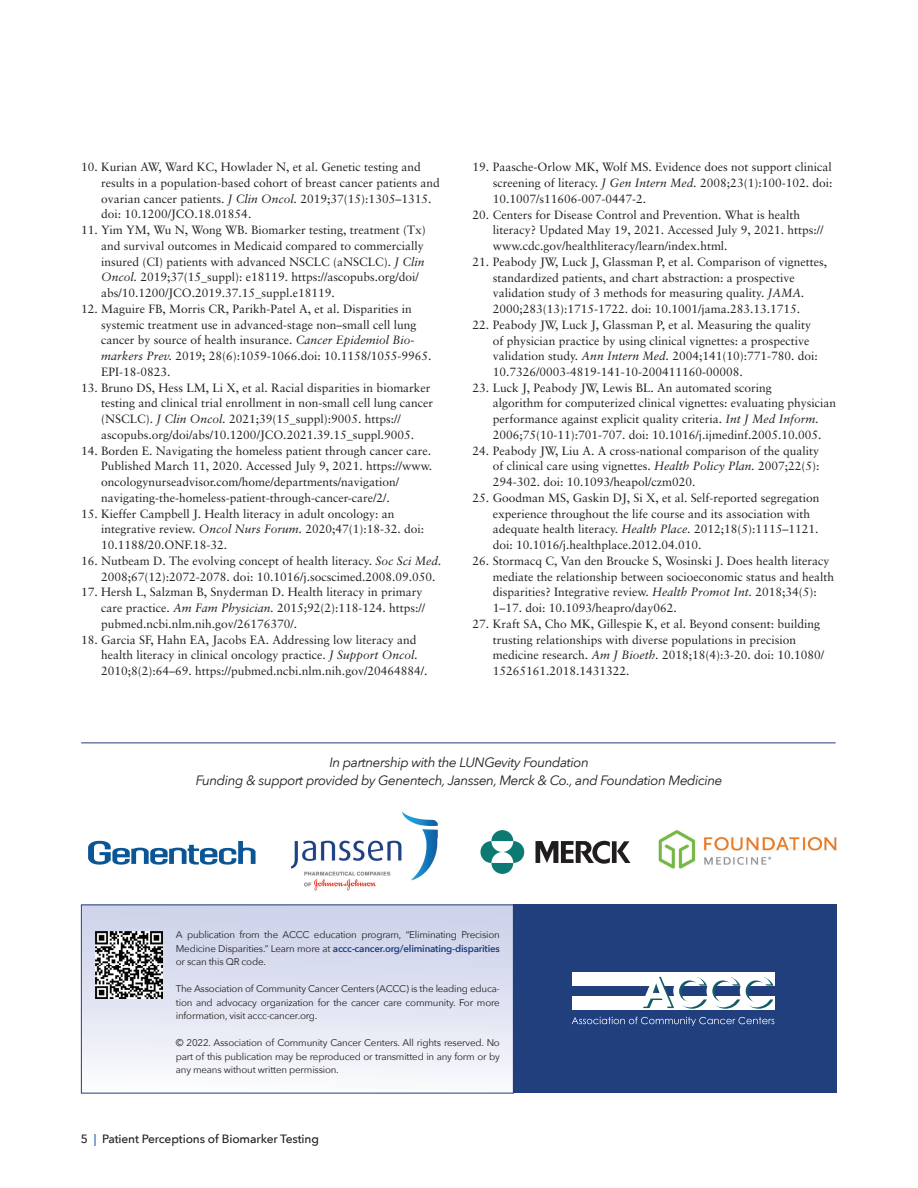
<style>
.page{position:relative;width:918px;height:1188px;background:#fff}
.page>*{position:absolute;margin:0;border:0;box-sizing:border-box;transform-origin:0 0}
.t1{font:italic 13.5px/18px "Avenir Next";letter-spacing:-.03em;color:#231f20;text-align:center}
.t2{font:12px/15.8px "Sabon";color:#231f20}
.t3{font:500 12px "Avenir Next";letter-spacing:-.01em;color:#231f20}
.t4{font:9.75px/13.5px "Avenir Next";letter-spacing:-.02em;color:#231f20;text-align:justify}
.s1{font-style:italic}
.s2{font-weight:600;color:#213e7d}
.s3{color:#1a53a4}
</style>
<div class="page">
<svg style="left:83px;top:906px;width:429px;height:168px"></svg>
<div style="left:513px;top:904px;width:324px;height:190px;background:#213e7d"></div>
<div style="left:81px;top:904px;width:433px;height:190px;border:1px solid #213e7d"></div>
<div style="left:572px;top:973px;width:203px;height:13px;background:#fff"></div>
<div style="left:572px;top:996px;width:202px;height:13px;background:#fff"></div>
<svg style="left:643px;top:976px;width:130px;height:33px"></svg>
<svg style="left:572px;top:1017px;width:202px;height:9px"></svg>
<img style="left:95px;top:932px;width:67px;height:67px">
<hr style="left:81px;top:742px;width:755px;height:1px;background:#213e7d">
<img style="left:290px;top:811px;width:148px;height:80px">
<svg style="left:536px;top:840px;width:94px;height:24px"></svg>
<svg style="left:480px;top:830px;width:44px;height:44px"></svg>
<svg style="left:88px;top:841px;width:168px;height:24px"></svg>
<img style="left:658px;top:830px;width:179px;height:39px">
<p class="t2" style="left:101px;top:159px;width:340px;text-indent:-20px">10. Kurian AW, Ward KC, Howlader N, et al. Genetic testing and results in a population-based cohort of breast cancer patients and ovarian cancer patients. <span class="s1">J Clin Oncol.</span> 2019;37(15):1305–1315. doi: 10.1200/JCO.18.01854.</p>
<p class="t2" style="left:101px;top:222px;width:326px;text-indent:-20px">11. Yim YM, Wu N, Wong WB. Biomarker testing, treatment (Tx) and survival outcomes in Medicaid compared to commercially insured (CI) patients with advanced NSCLC (aNSCLC). <span class="s1">J Clin Oncol.</span> 2019;37(15_suppl): e18119. https://ascopubs.org/doi/ abs/10.1200/JCO.2019.37.15_suppl.e18119.</p>
<p class="t2" style="left:101px;top:301px;width:332px;text-indent:-20px">12. Maguire FB, Morris CR, Parikh-Patel A, et al. Disparities in systemic treatment use in advanced-stage non–small cell lung cancer by source of health insurance. <span class="s1">Cancer Epidemiol Bio&shy;markers Prev.</span> 2019; 28(6):1059-1066.doi: 10.1158/1055-9965.<br>EPI-18-0823.</p>
<p class="t2" style="left:101px;top:380px;width:334px;text-indent:-20px">13. Bruno DS, Hess LM, Li X, et al. Racial disparities in biomarker testing and clinical trial enrollment in non-small cell lung cancer (NSCLC). <span class="s1">J Clin Oncol.</span> 2021;39(15_suppl):9005. https:// ascopubs.org/doi/abs/10.1200/JCO.2021.39.15_suppl.9005.</p>
<p class="t2" style="left:101px;top:442px;width:333px;text-indent:-20px">14. Borden E. Navigating the homeless patient through cancer care.<br>Published March 11, 2020. Accessed July 9, 2021. https://www. oncologynurseadvisor.com/home/departments/navigation/ navigating-the-homeless-patient-through-cancer-care/2/.</p>
<p class="t2" style="left:101px;top:505px;width:325px;text-indent:-20px">15. Kieffer Campbell J. Health literacy in adult oncology: an integrative review. <span class="s1">Oncol Nurs Forum.</span> 2020;47(1):18-32. doi:<br>10.1188/20.ONF.18-32.</p>
<p class="t2" style="left:101px;top:553px;width:342px;text-indent:-20px">16. Nutbeam D. The evolving concept of health literacy. <span class="s1">Soc Sci Med.<br></span>2008;67(12):2072-2078. doi: 10.1016/j.socscimed.2008.09.050.</p>
<p class="t2" style="left:101px;top:584px;width:326px;text-indent:-20px">17. Hersh L, Salzman B, Snyderman D. Health literacy in primary care practice. <span class="s1">Am Fam Physician.</span> 2015;92(2):118-124. https:// pubmed.ncbi.nlm.nih.gov/26176370/.</p>
<p class="t2" style="left:101px;top:631px;width:328px;text-indent:-20px">18. Garcia SF, Hahn EA, Jacobs EA. Addressing low literacy and health literacy in clinical oncology practice. <span class="s1">J Support Oncol.<br></span>2010;8(2):64–69. https://pubmed.ncbi.nlm.nih.gov/20464884/.</p>
<p class="t2" style="left:493px;top:159px;width:341px;text-align:justify;text-indent:-20px">19. Paasche-Orlow MK, Wolf MS. Evidence does not support clinical screening of literacy. <span class="s1">J Gen Intern Med.</span> 2008;23(1):100-102. doi:<br>10.1007/s11606-007-0447-2.</p>
<p class="t2" style="left:493px;top:206px;width:332px;text-indent:-20px">20. Centers for Disease Control and Prevention. What is health literacy? Updated May 19, 2021. Accessed July 9, 2021. https:// www.cdc.gov/healthliteracy/learn/index.html.</p>
<p class="t2" style="left:493px;top:254px;width:336px;text-indent:-20px">21. Peabody JW, Luck J, Glassman P, et al. Comparison of vignettes, standardized patients, and chart abstraction: a prospective validation study of 3 methods for measuring quality. <span class="s1">JAMA.<br></span>2000;283(13):1715-1722. doi: 10.1001/jama.283.13.1715.</p>
<p class="t2" style="left:493px;top:317px;width:327px;text-indent:-20px">22. Peabody JW, Luck J, Glassman P, et al. Measuring the quality of physician practice by using clinical vignettes: a prospective validation study. <span class="s1">Ann Intern Med.</span> 2004;141(10):771-780. doi:<br>10.7326/0003-4819-141-10-200411160-00008.</p>
<p class="t2" style="left:493px;top:380px;width:345px;text-indent:-20px">23. Luck J, Peabody JW, Lewis BL. An automated scoring<br>algorithm for computerized clinical vignettes: evaluating physician performance against explicit quality criteria. <span class="s1">Int J Med Inform.<br></span>2006;75(10-11):701-707. doi: 10.1016/j.ijmedinf.2005.10.005.</p>
<p class="t2" style="left:493px;top:443px;width:328px;text-align:justify;text-indent:-20px">24. Peabody JW, Liu A. A cross-national comparison of the quality of clinical care using vignettes. <span class="s1">Health Policy Plan.</span> 2007;22(5):<br>294-302. doi: 10.1093/heapol/czm020.</p>
<p class="t2" style="left:493px;top:490px;width:328px;text-indent:-20px">25. Goodman MS, Gaskin DJ, Si X, et al. Self-reported segregation experience throughout the life course and its association with adequate health literacy. <span class="s1">Health Place.</span> 2012;18(5):1115–1121. doi: 10.1016/j.healthplace.2012.04.010.</p>
<p class="t2" style="left:493px;top:553px;width:343px;text-indent:-20px">26. Stormacq C, Van den Broucke S, Wosinski J. Does health literacy mediate the relationship between socioeconomic status and health disparities? Integrative review. <span class="s1">Health Promot Int.</span> 2018;34(5):<br>1–17. doi: 10.1093/heapro/day062.</p>
<p class="t2" style="left:493px;top:616px;width:333px;text-indent:-20px">27. Kraft SA, Cho MK, Gillespie K, et al. Beyond consent: building trusting relationships with diverse populations in precision medicine research. <span class="s1">Am J Bioeth.</span> 2018;18(4):3-20. doi: 10.1080/ 15265161.2018.1431322.</p>
<p class="t1" style="left:196px;top:753px;width:528px">In partnership with the LUNGevity Foundation<br>Funding &amp; support provided by Genentech, Janssen, Merck &amp; Co., and Foundation Medicine</p>
<p class="t4" style="left:176px;top:928px;width:326px">A publication from the ACCC education program, “Eliminating Precision Medicine Disparities.” Learn more at <span class="s2">accc-cancer.org/eliminating-disparities </span>or scan this QR code.</p>
<p class="t4" style="left:176px;top:982px;width:326px">The Association of Community Cancer Centers (ACCC) is the leading educa&shy;tion and advocacy organization for the cancer care community. For more information, visit accc-cancer.org.</p>
<p class="t4" style="left:176px;top:1036px;width:326px">© 2022. Association of Community Cancer Centers. All rights reserved. No part of this publication may be reproduced or transmitted in any form or by any means without written permission.</p>
<p class="t3" style="left:81px;top:1129px;width:240px">5 <span class="s3">|</span> Patient Perceptions of Biomarker Testing</p>
</div>
